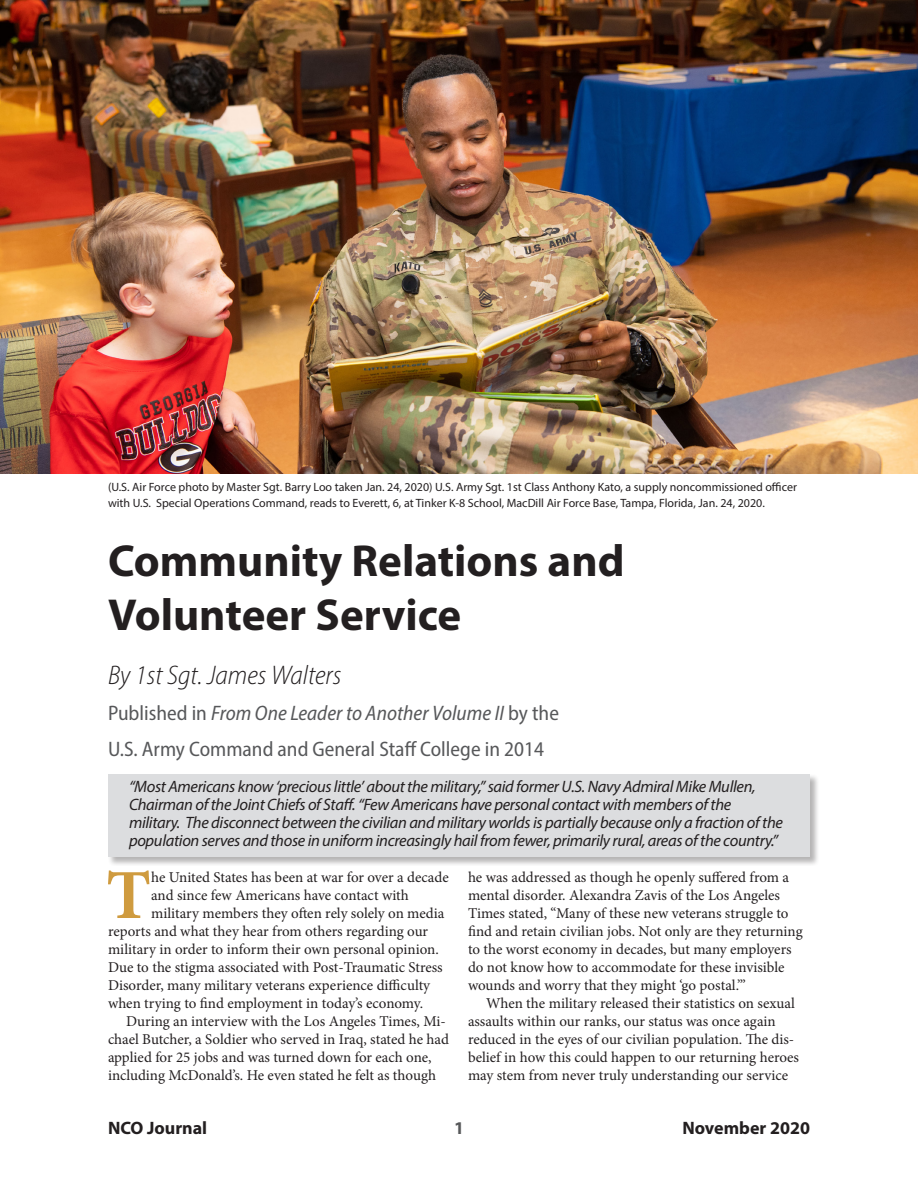
<style>
.page{position:relative;width:918px;height:1188px;background:#fff}
.page>*{position:absolute;margin:0;border:0;box-sizing:border-box;transform-origin:0 0}
.body-first{font:700 70.35px "Minion Pro";color:#cf9b3f}
.t1{font:700 45px/54px "Myriad Pro";color:#231f20}
.authorname{font:italic 300 semi-condensed 27px "Myriad Pro";color:#231f20}
.author-organization{font:semi-condensed 21px/36px "Myriad Pro";color:#57585a}
.t2{font:700 18px "Myriad Pro";color:#231f20}
.t3{font:700 18px "Myriad Pro";color:#57585a}
.t4{font:italic 16.5px/18px "Myriad Pro";letter-spacing:-.02em;color:#231f20}
.body{font:15px/18px "Minion Pro";color:#231f20}
.body-first-2{font:15px "Minion Pro";color:#231f20}
.cutline{font:12px/16.5px "Myriad Pro";color:#231f20}
.s1{font-style:italic}
</style>
<div class="page">
<div style="left:107px;top:773px;width:713px;height:93px;background:#231f20;opacity:.33"></div>
<div style="left:108px;top:774px;width:702px;height:83px;background:#dcdddf"></div>
<img style="left:0;top:0;width:918px;height:473px">
<p class="cutline" style="left:108px;top:478px;width:690px">(U.S. Air Force photo by Master Sgt. Barry Loo taken Jan. 24, 2020) U.S. Army Sgt. 1st Class Anthony Kato, a supply noncommissioned officer with U.S. Special Operations Command, reads to Everett, 6, at Tinker K-8 School, MacDill Air Force Base, Tampa, Florida, Jan. 24, 2020.</p>
<h1 class="t1" style="left:108px;top:532px;width:518px">Community Relations and<br>Volunteer Service</h1>
<p class="authorname" style="left:108px;top:659px;width:235px">By 1st Sgt. James Walters</p>
<p class="author-organization" style="left:108px;top:695px;width:453px">Published in <span class="s1">From One Leader to Another Volume II</span> by the<br>U.S. Army Command and General Staff College in 2014</p>
<p class="t4" style="left:129px;top:777px;width:655px">“Most Americans know ‘precious little’ about the military,” said former U.S. Navy Admiral Mike Mullen, Chairman of the Joint Chiefs of Staff. “Few Americans have personal contact with members of the military. The disconnect between the civilian and military worlds is partially because only a fraction of the population serves and those in uniform increasingly hail from fewer, primarily rural, areas of the country.”</p>
<p class="body-first" style="left:106px;top:846px;width:47px">T</p>
<p class="body-first-2" style="left:151px;top:867px;width:299px">he United States has been at war for over a decade</p>
<p class="body-first-2" style="left:151px;top:885px;width:259px">and since few Americans have contact with</p>
<p class="body-first-2" style="left:151px;top:903px;width:295px">military members they often rely solely on media</p>
<p class="body-first-2" style="left:108px;top:921px;width:322px">reports and what they hear from others regarding our</p>
<p class="body-first-2" style="left:108px;top:939px;width:332px">military in order to inform their own personal opinion.</p>
<p class="body-first-2" style="left:108px;top:957px;width:336px">Due to the stigma associated with Post-Traumatic Stress</p>
<p class="body-first-2" style="left:108px;top:975px;width:324px">Disorder, many military veterans experience difficulty</p>
<p class="body-first-2" style="left:108px;top:993px;width:317px">when trying to find employment in today’s economy.</p>
<p class="body" style="left:108px;top:1012px;width:343px;text-indent:18px">During an interview with the Los Angeles Times, Mi&shy;chael Butcher, a Soldier who served in Iraq, stated he had applied for 25 jobs and was turned down for each one, including McDonald’s. He even stated he felt as though</p>
<p class="body" style="left:468px;top:868px;width:336px">he was addressed as though he openly suffered from a mental disorder. Alexandra Zavis of the Los Angeles Times stated, “Many of these new veterans struggle to find and retain civilian jobs. Not only are they returning to the worst economy in decades, but many employers do not know how to accommodate for these invisible wounds and worry that they might ‘go postal.’”</p>
<p class="body" style="left:468px;top:994px;width:333px;text-indent:18px">When the military released their statistics on sexual assaults within our ranks, our status was once again reduced in the eyes of our civilian population. The dis&shy;belief in how this could happen to our returning heroes may stem from never truly understanding our service</p>
<p class="t2" style="left:108px;top:1116px;width:101px">NCO Journal</p>
<p class="t3" style="left:454px;top:1116px;width:11px">1</p>
<p class="t2" style="left:682px;top:1116px;width:129px">November 2020</p>
</div>
